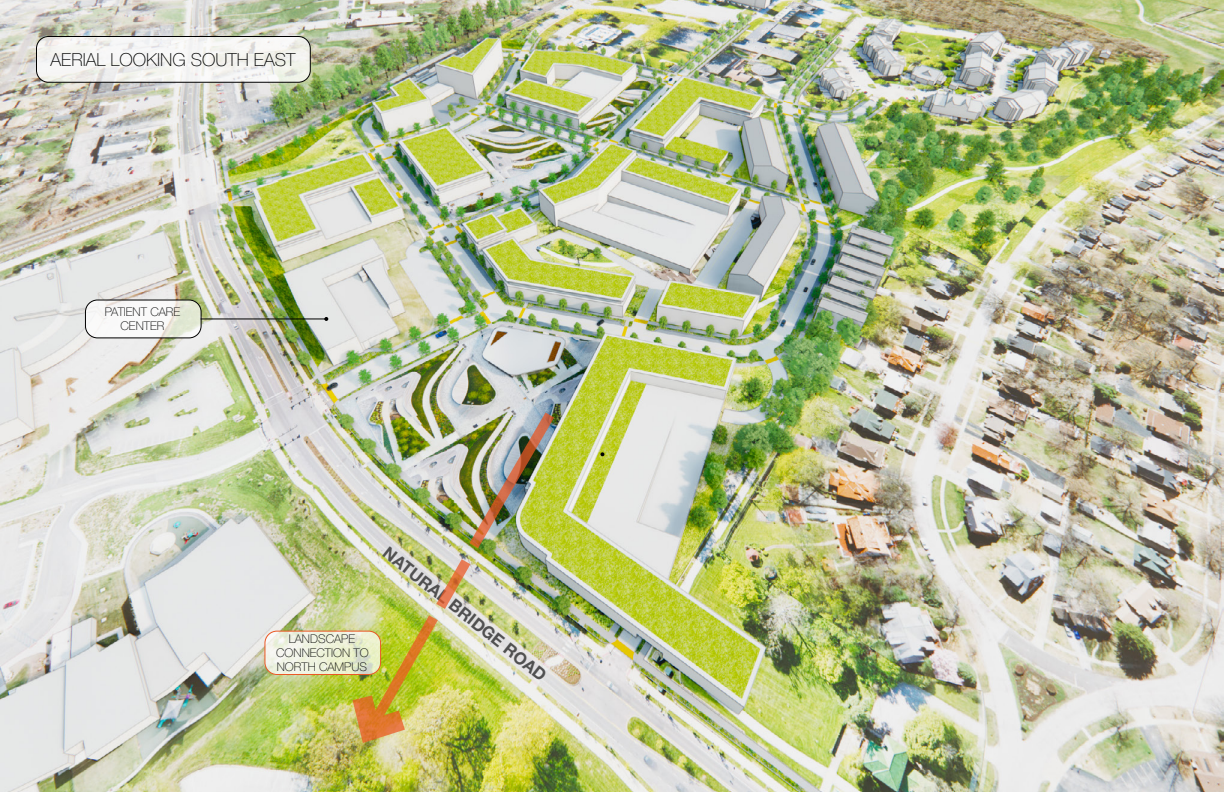
<style>
.page{position:relative;width:1224px;height:792px;background:#fff}
.page>*{position:absolute;margin:0;border:0;box-sizing:border-box;transform-origin:0 0}
.t1{font:100 18px "Helvetica Neue LT Pro";color:#000101}
.t2{font:700 16.9px "Helvetica Neue LT Pro";color:#505050}
.t3{font:100 12px/14px "Helvetica Neue LT Pro";color:#000101;text-align:center}
</style>
<div class="page">
<img style="left:0;top:0;width:1224px;height:792px">
<svg style="left:36px;top:36px;width:274px;height:46px;fill:#f5f4f2"></svg>
<div style="left:36px;top:36px;width:275px;height:47px;border:1px solid #000;border-radius:12px"></div>
<svg style="left:265px;top:631px;width:116px;height:44px;background:#eff2e0"></svg>
<div style="left:264px;top:631px;width:117px;height:44px;border:1px solid #eb5825;border-radius:12px"></div>
<svg style="left:85px;top:300px;width:116px;height:38px"></svg>
<div style="left:85px;top:300px;width:117px;height:38px;border:1px solid #000;border-radius:12px"></div>
<svg style="left:600px;top:452px;width:4px;height:4px"></svg>
<hr style="left:201px;top:318px;width:125px;height:1px;background:#000">
<svg style="left:324px;top:317px;width:4px;height:4px"></svg>
<img style="left:344px;top:406px;width:219px;height:338px">
<h1 class="t1" style="left:51px;top:49px;width:246px">AERIAL LOOKING SOUTH EAST</h1>
<p class="t3" style="left:105px;top:305px;width:77px">PATIENT CARE<br>CENTER</p>
<p class="t3" style="left:276px;top:632px;width:94px">LANDSCAPE<br>CONNECTION TO<br>NORTH CAMPUS</p>
<h2 class="t2" style="left:393px;top:542px;width:205px;rotate:39deg">NATURAL BRIDGE ROAD</h2>
</div>
